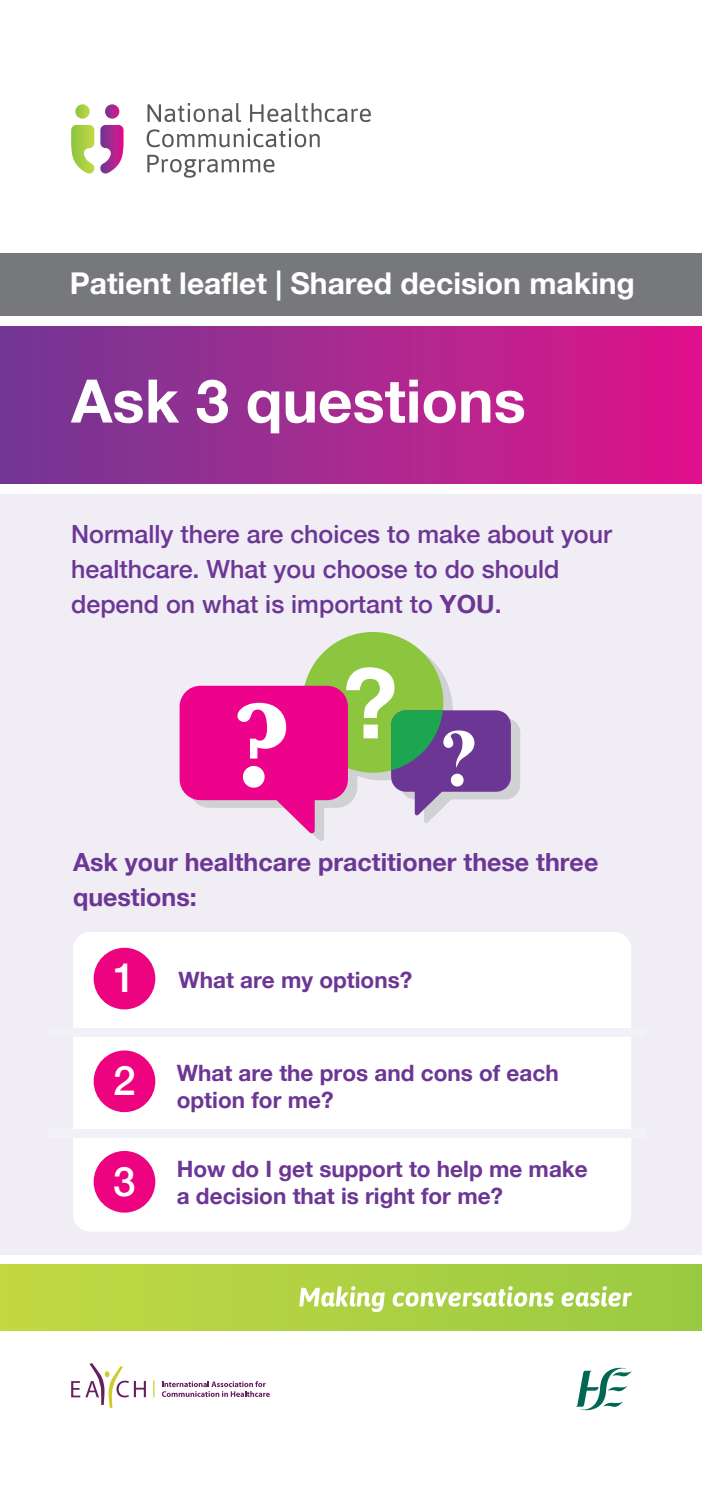
<style>
.page{position:relative;width:702px;height:1489px;background:#fff}
.page>*{position:absolute;margin:0;border:0;box-sizing:border-box;transform-origin:0 0}
.t1{font:700 60px "Helvetica Neue";color:#fff}
.t2{font:500 40.5px "Helvetica Neue";color:#fff}
.t3{font:700 30px "Helvetica Neue";color:#fff}
.t4{font:500 25px/35px "Helvetica Neue";color:#6c3695}
.t5{font:700 25px/35px "Helvetica Neue";color:#6c3695}
.t6{font:700 22.5px/27px "Helvetica Neue";color:#6c3695}
.s1{font-weight:700}
</style>
<div class="page">
<div style="left:0;top:494px;width:702px;height:760px;background:#f0edf5"></div>
<div style="left:73px;top:932px;width:558px;height:299px;background:#fff;border-radius:17px"></div>
<div style="left:0;top:1264px;width:702px;height:65px;background:linear-gradient(to right,#c3d843,#99ca43)"></div>
<svg style="left:299px;top:1286px;width:85px;height:25px"></svg>
<svg style="left:392px;top:1286px;width:161px;height:20px"></svg>
<svg style="left:561px;top:1286px;width:70px;height:20px"></svg>
<svg style="left:71px;top:1363px;width:75px;height:44px"></svg>
<svg style="left:153px;top:1380px;width:1px;height:17px"></svg>
<svg style="left:162px;top:1381px;width:108px;height:15px"></svg>
<svg style="left:576px;top:1367px;width:55px;height:44px"></svg>
<div style="left:0;top:326px;width:702px;height:157px;background:linear-gradient(to right,#713a94,#df158b)"></div>
<svg style="left:147px;top:103px;width:94px;height:19px"></svg>
<svg style="left:250px;top:103px;width:121px;height:19px"></svg>
<svg style="left:147px;top:128px;width:173px;height:19px"></svg>
<svg style="left:147px;top:155px;width:127px;height:23px"></svg>
<svg style="left:105px;top:104px;width:14px;height:15px"></svg>
<svg style="left:71px;top:125px;width:52px;height:49px"></svg>
<svg style="left:75px;top:104px;width:15px;height:15px"></svg>
<div style="left:0;top:253px;width:702px;height:63px;background:#77787c"></div>
<div style="left:94px;top:947px;width:61px;height:62px;background:#ed0280;border-radius:50%"></div>
<div style="left:94px;top:1050px;width:61px;height:62px;background:#ed0280;border-radius:50%"></div>
<div style="left:94px;top:1150px;width:61px;height:62px;background:#ed0280;border-radius:50%"></div>
<div style="left:48px;top:1129px;width:597px;height:8px;background:#f2f1f8"></div>
<div style="left:48px;top:1028px;width:597px;height:8px;background:#f2f1f8"></div>
<svg style="left:179px;top:632px;width:341px;height:209px"></svg>
<h3 class="t3" style="left:70px;top:260px;width:566px">Patient leaflet | Shared decision making</h3>
<h1 class="t1" style="left:71px;top:354px;width:456px">Ask 3 questions</h1>
<p class="t4" style="left:71px;top:515px;width:542px">Normally there are choices to make about your healthcare. What you choose to do should depend on what is important to <span class="s1">YOU</span>.</p>
<p class="t5" style="left:73px;top:845px;width:526px">Ask your healthcare practitioner these three questions:</p>
<h2 class="t2" style="left:113px;top:945px;width:24px">1</h2>
<h2 class="t2" style="left:113px;top:1048px;width:24px">2</h2>
<p class="t6" style="left:178px;top:966px;width:235px">What are my options?</p>
<p class="t6" style="left:177px;top:1059px;width:383px">What are the pros and cons of each option for me?</p>
<p class="t6" style="left:113px;top:1156px;width:476px;text-indent:64px">How do I get support to help me make<br><sup>3</sup> a decision that is right for me?</p>
</div>
